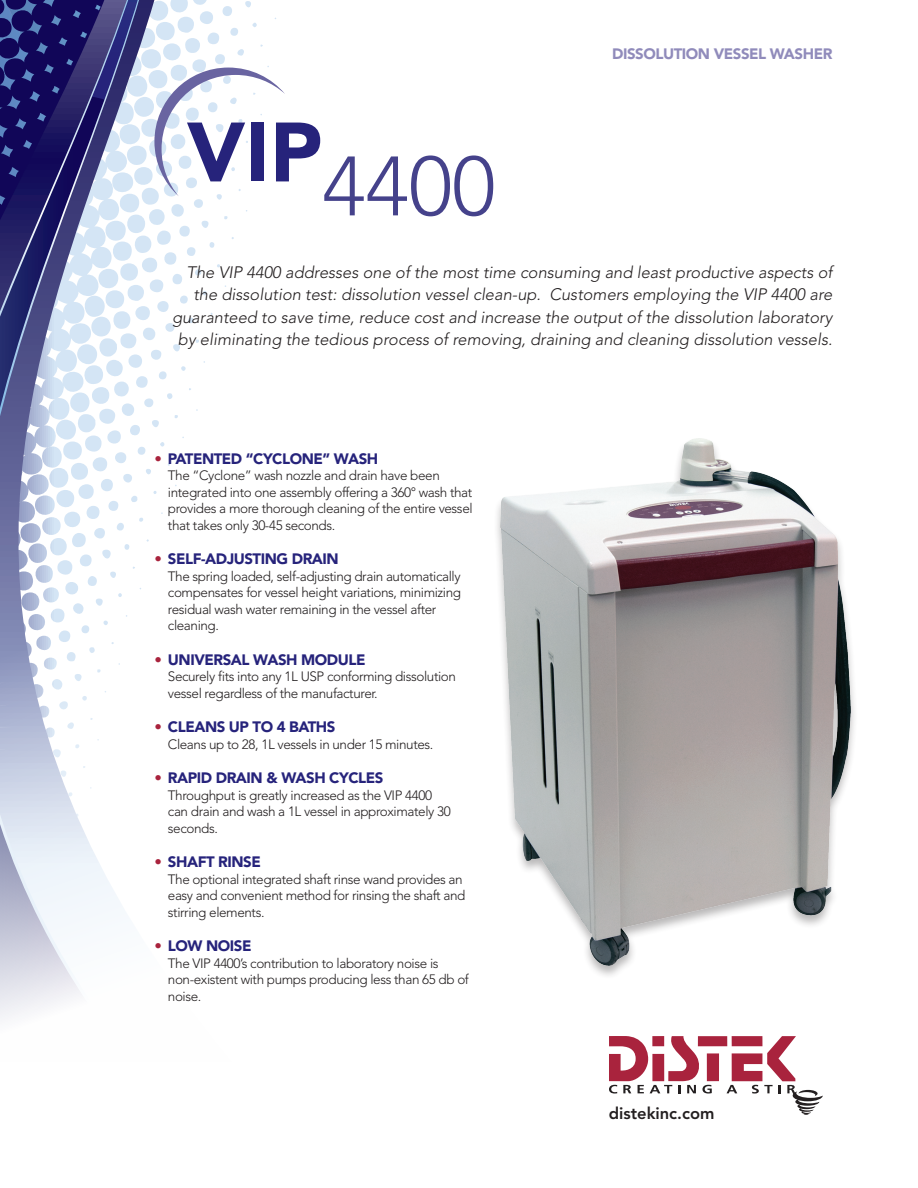
<style>
.page{position:relative;width:918px;height:1188px;background:#fff}
.page>*{position:absolute;margin:0;border:0;box-sizing:border-box;transform-origin:0 0}
.t1{font:300 83.25px "Avenir LT Std";color:#45428b}
.t2{font:italic 300 16.5px/22.5px "Avenir LT Std";color:#231f20;text-align:right}
.t3{font:800 16.5px "Avenir LT Std";color:#231f20}
.t4{font:900 15px "Avenir LT Std";letter-spacing:-.03em;color:#26237b}
.t5{font:900 15px "Avenir LT Std";letter-spacing:-.03em;color:#908bbb}
.t6{font:300 13.5px/16.5px "Avenir LT Std";letter-spacing:-.03em;color:#231f20}
.s1{color:#a9233d}
</style>
<div class="page">
<svg style="left:0;top:277px;width:175px;height:742px"></svg>
<svg style="left:0;top:579px;width:12px;height:297px;background:#a6aecc"></svg>
<svg style="left:0;top:0;width:285px;height:277px"></svg>
<div style="left:698px;top:1036px;width:29px;height:10px;background:#a9233d"></div>
<div style="left:707px;top:1053px;width:12px;height:28px;background:#a9233d"></div>
<svg style="left:609px;top:1036px;width:103px;height:58px"></svg>
<svg style="left:727px;top:1036px;width:96px;height:79px"></svg>
<img style="left:501px;top:439px;width:349px;height:526px">
<h1 class="t1" style="left:187px;top:138px;width:310px"><sup>VIP</sup>4400</h1>
<p class="t5" style="left:612px;top:44px;width:222px">DISSOLUTION VESSEL WASHER</p>
<p class="t2" style="left:172px;top:261px;width:662px">The VIP 4400 addresses one of the most time consuming and least productive aspects of the dissolution test: dissolution vessel clean-up. Customers employing the VIP 4400 are guaranteed to save time, reduce cost and increase the output of the dissolution laboratory by eliminating the tedious process of removing, draining and cleaning dissolution vessels.</p>
<p class="t4" style="left:154px;top:450px;width:225px"><span class="s1">•</span> PATENTED “CYCLONE” WASH</p>
<p class="t6" style="left:168px;top:468px;width:306px">The “Cyclone” wash nozzle and drain have been integrated into one assembly offering a 360° wash that provides a more thorough cleaning of the entire vessel that takes only 30-45 seconds.</p>
<p class="t4" style="left:154px;top:550px;width:186px"><span class="s1">•</span> SELF-ADJUSTING DRAIN</p>
<p class="t6" style="left:168px;top:568px;width:295px">The spring loaded, self-adjusting drain automatically compensates for vessel height variations, minimizing residual wash water remaining in the vessel after cleaning.</p>
<p class="t4" style="left:154px;top:651px;width:213px"><span class="s1">•</span> UNIVERSAL WASH MODULE</p>
<p class="t6" style="left:168px;top:669px;width:290px">Securely fits into any 1L USP conforming dissolution vessel regardless of the manufacturer.</p>
<p class="t4" style="left:154px;top:718px;width:183px"><span class="s1">•</span> CLEANS UP TO 4 BATHS</p>
<p class="t6" style="left:168px;top:736px;width:267px">Cleans up to 28, 1L vessels in under 15 minutes.</p>
<p class="t4" style="left:154px;top:769px;width:230px"><span class="s1">•</span> RAPID DRAIN &amp; WASH CYCLES</p>
<p class="t6" style="left:168px;top:787px;width:284px">Throughput is greatly increased as the VIP 4400 can drain and wash a 1L vessel in approximately 30 seconds.</p>
<p class="t4" style="left:154px;top:853px;width:108px"><span class="s1">•</span> SHAFT RINSE</p>
<p class="t6" style="left:168px;top:871px;width:299px">The optional integrated shaft rinse wand provides an easy and convenient method for rinsing the shaft and stirring elements.</p>
<p class="t4" style="left:154px;top:937px;width:99px"><span class="s1">•</span> LOW NOISE</p>
<p class="t6" style="left:168px;top:955px;width:303px">The VIP 4400’s contribution to laboratory noise is non-existent with pumps producing less than 65 db of noise.</p>
<p class="t3" style="left:609px;top:1104px;width:107px">distekinc.com</p>
</div>
